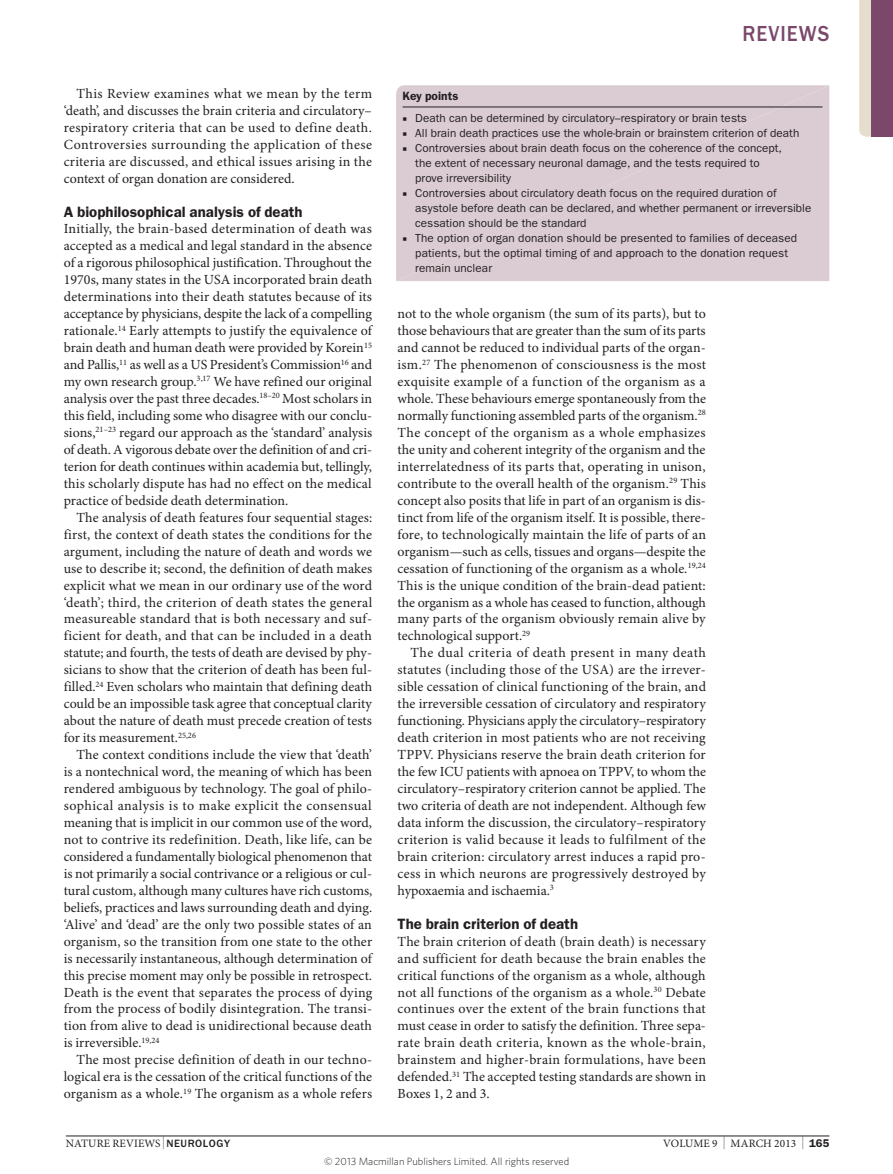
<style>
.page{position:relative;width:893px;height:1174px;background:#fff}
.page>*{position:absolute;margin:0;border:0;box-sizing:border-box;transform-origin:0 0}
.t1{font:500 22.5px "ITC Franklin Gothic Std";letter-spacing:.05em;color:#7b476a;scale:.9 1}
.Head_1{font:600 15px "ITC Franklin Gothic Std";color:#231f20}
.Body_text{font:13.95px/17px "Minion Pro";letter-spacing:.005em;color:#231f20;text-align:justify}
.Body_first{font:13.95px/17px "Minion Pro";color:#231f20;text-align:justify}
.Box_title{font:600 12px "ITC Franklin Gothic Std";color:#231f20}
.Box_body_bullet{font:11.7px/15px "ITC Franklin Gothic Std";color:#231f20}
.t2{font:11.25px "Minion Pro";letter-spacing:.01em;color:#231f20}
.t3{font:300 10.5px "Whitney";color:#231f20}
.s1{font-family:"Minion Pro"}
.s2{font-size:12.9px}
.s3{font-family:"ITC Franklin Gothic Std";font-weight:500;font-size:10.95px}
.s4{font-family:"ITC Franklin Gothic Std";font-weight:600}
</style>
<div class="page">
<hr style="left:66px;top:1135px;width:763px;height:1px;background:#231f20">
<div style="left:396px;top:85px;width:433px;height:196px;background:#dbccd3"></div>
<hr style="left:403px;top:107px;width:419px;height:1px;background:#231f20">
<svg style="left:859px;top:0;width:13px;height:137px"></svg>
<div style="left:872px;top:0;width:21px;height:137px;background:#7b476a"></div>
<p class="Body_text" style="left:64px;top:85px;width:310px;text-indent:13px">This Review examines what we mean by the term ‘death’, and discusses the brain criteria and circulatory– respiratory criteria that can be used to define death.<br>Controversies surrounding the application of these criteria are discussed, and ethical issues arising in the context of organ donation are considered.</p>
<p class="Head_1" style="left:64px;top:202px;width:240px">A biophilosophical analysis of death</p>
<p class="Body_first" style="left:64px;top:221px;width:310px">Initially, the brain-based determination of death was accepted as a medical and legal standard in the absence of a rigorous philosophical justification. Throughout the 1970s, many states in the USA incorporated brain death determinations into their death statutes because of its acceptance by physicians, despite the lack of a compelling rationale.<sup>14</sup> Early attempts to justify the equivalence of brain death and human death were provided by Korein<sup>15 </sup>and Pallis,<sup>11</sup> as well as a US President’s Commission<sup>16</sup> and my own research group.<sup>3,17</sup> We have refined our original analysis over the past three decades.<sup>18–20</sup> Most scholars in this field, including some who disagree with our conclu&shy;sions,<sup>21–23</sup> regard our approach as the ‘standard’ analysis of death. A vigorous debate over the definition of and cri&shy;terion for death continues within academia but, tellingly, this scholarly dispute has had no effect on the medical practice of bedside death determination.</p>
<p class="Body_text" style="left:64px;top:509px;width:310px;text-indent:13px">The analysis of death features four sequential stages: first, the context of death states the conditions for the argument, including the nature of death and words we use to describe it; second, the definition of death makes explicit what we mean in our ordinary use of the word ‘death’; third, the criterion of death states the general measureable standard that is both necessary and suf&shy;ficient for death, and that can be included in a death statute; and fourth, the tests of death are devised by phy&shy;sicians to show that the criterion of death has been ful&shy;filled.<sup>24</sup> Even scholars who maintain that defining death could be an impossible task agree that conceptual clarity about the nature of death must precede creation of tests for its measurement.<sup>25,26</sup></p>
<p class="Body_text" style="left:64px;top:746px;width:310px;text-indent:13px">The context conditions include the view that ‘death’ is a nontechnical word, the meaning of which has been rendered ambiguous by technology. The goal of philo&shy;sophical analysis is to make explicit the consensual meaning that is implicit in our common use of the word, not to contrive its redefinition. Death, like life, can be considered a fundamentally biological phenomenon that is not primarily a social contrivance or a religious or cul&shy;tural custom, although many cultures have rich customs, beliefs, practices and laws surrounding death and dying. ‘Alive’ and ‘dead’ are the only two possible states of an organism, so the transition from one state to the other is necessarily instantaneous, although determination of this precise moment may only be possible in retrospect.<br>Death is the event that separates the process of dying from the process of bodily disintegration. The transi&shy;tion from alive to dead is unidirectional because death is irreversible.<sup>19,24</sup></p>
<p class="Body_text" style="left:64px;top:1052px;width:310px;text-indent:13px">The most precise definition of death in our techno&shy;logical era is the cessation of the critical functions of the organism as a whole.<sup>19</sup> The organism as a whole refers</p>
<p class="t1" style="left:742px;top:21px;width:98px">REVIEWS</p>
<p class="Box_title" style="left:403px;top:89px;width:57px">Key points</p>
<p class="Box_body_bullet" style="left:403px;top:110px;width:346px"><span class="s1">■</span> Death can be determined by circulatory–respiratory or brain tests</p>
<p class="Box_body_bullet" style="left:403px;top:125px;width:398px"><span class="s1">■</span> All brain death practices use the whole-brain or brainstem criterion of death</p>
<p class="Box_body_bullet" style="left:415px;top:140px;width:368px;text-indent:-13px"><span class="s1">■</span> Controversies about brain death focus on the coherence of the concept, the extent of necessary neuronal damage, and the tests required to prove irreversibility</p>
<p class="Box_body_bullet" style="left:415px;top:185px;width:398px;text-indent:-13px"><span class="s1">■</span> Controversies about circulatory death focus on the required duration of asystole before death can be declared, and whether permanent or irreversible cessation should be the standard</p>
<p class="Box_body_bullet" style="left:415px;top:230px;width:383px;text-indent:-13px"><span class="s1">■</span> The option of organ donation should be presented to families of deceased patients, but the optimal timing of and approach to the donation request remain unclear</p>
<p class="Body_text" style="left:398px;top:306px;width:310px">not to the whole organism (the sum of its parts), but to those behaviours that are greater than the sum of its parts and cannot be reduced to individual parts of the organ&shy;ism.<sup>27</sup> The phenomenon of consciousness is the most exquisite example of a function of the organism as a whole. These behaviours emerge spontaneously from the normally functioning assembled parts of the organism.<sup>28<br></sup>The concept of the organism as a whole emphasizes the unity and coherent integrity of the organism and the interrelatedness of its parts that, operating in unison, contribute to the overall health of the organism.<sup>29</sup> This concept also posits that life in part of an organism is dis&shy;tinct from life of the organism itself. It is possible, there&shy;fore, to technologically maintain the life of parts of an organism—such as cells, tissues and organs—despite the cessation of functioning of the organism as a whole.<sup>19,24<br></sup>This is the unique condition of the brain-dead patient: the organism as a whole has ceased to function, although many parts of the organism obviously remain alive by technological support.<sup>29</sup></p>
<p class="Body_text" style="left:398px;top:645px;width:310px;text-align:left;text-indent:13px">The dual criteria of death present in many death statutes (including those of the USA) are the irrever&shy;sible cessation of clinical functioning of the brain, and the irreversible cessation of circulatory and respiratory functioning. Physicians apply the circulatory–respiratory death criterion in most patients who are not receiving TPPV. Physicians reserve the brain death criterion for the few ICU patients with apnoea on TPPV, to whom the circulatory–respiratory criterion cannot be applied. The two criteria of death are not independent. Although few data inform the discussion, the circulatory–respiratory criterion is valid because it leads to fulfilment of the brain criterion: circulatory arrest induces a rapid pro&shy;cess in which neurons are progressively destroyed by hypoxaemia and ischaemia.<sup>3</sup></p>
<p class="Head_1" style="left:398px;top:914px;width:182px">The brain criterion of death</p>
<p class="Body_first" style="left:398px;top:933px;width:310px">The brain criterion of death (brain death) is necessary and sufficient for death because the brain enables the critical functions of the organism as a whole, although not all functions of the organism as a whole.<sup>30</sup> Debate continues over the extent of the brain functions that must cease in order to satisfy the definition. Three sepa&shy;rate brain death criteria, known as the whole-brain, brainstem and higher-brain formulations, have been defended.<sup>31</sup> The accepted testing standards are shown in Boxes 1, 2 and 3.</p>
<p class="t2" style="left:66px;top:1136px;width:165px">NATURE REVIEWS <span class="s2">|</span> <span class="s3">NEUROLOGY</span></p>
<p class="t2" style="left:663px;top:1136px;width:168px">VOLUME 9 <span class="s2">|</span> MARCH 2013 <span class="s2">|</span> <span class="s4">165</span></p>
<p class="t3" style="left:324px;top:1154px;width:247px">© 2013 Macmillan Publishers Limited. All rights reserved</p>
</div>
